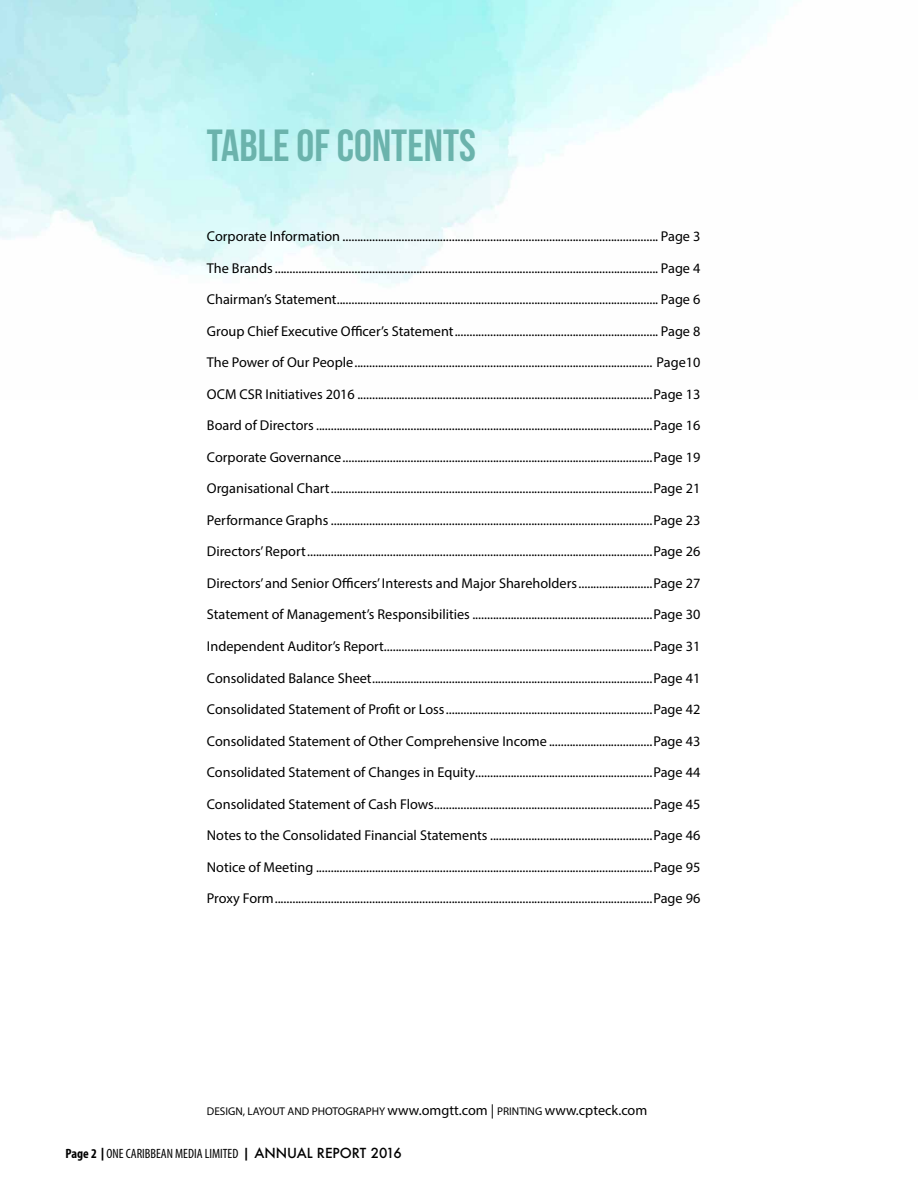
<style>
.page{position:relative;width:918px;height:1188px;background:#fff}
.page>*{position:absolute;margin:0;border:0;box-sizing:border-box;transform-origin:0 0}
.t1{font:45px "Bebas Neue";color:#6bb3ac}
.t2{font:14.25px "Myriad Pro";color:#000}
.t3{font:condensed 13.5px "Myriad Pro";color:#000}
.t4{font:11.25px "Myriad Pro";color:#000}
.s1{font-size:14.25px}
.s2{font-weight:700}
.s3{font-family:"Futura";font-weight:500;font-stretch:normal}
</style>
<div class="page">
<h1 class="t1" style="left:207px;top:121px;width:271px">TABLE OF CONTENTS</h1>
<p class="t2" style="left:207px;top:228px;width:495px">Corporate Information ........................................................................................................... Page 3</p>
<p class="t2" style="left:207px;top:259px;width:495px">The Brands.................................................................................................................................. Page 4</p>
<p class="t2" style="left:207px;top:291px;width:495px">Chairman’s Statement............................................................................................................. Page 6</p>
<p class="t2" style="left:207px;top:322px;width:495px">Group Chief Executive Officer’s Statement..................................................................... Page 8</p>
<p class="t2" style="left:207px;top:354px;width:495px">The Power of Our People..................................................................................................... Page10</p>
<p class="t2" style="left:207px;top:385px;width:495px">OCM CSR Initiatives 2016 ....................................................................................................Page 13</p>
<p class="t2" style="left:207px;top:417px;width:495px">Board of Directors ..................................................................................................................Page 16</p>
<p class="t2" style="left:207px;top:448px;width:495px">Corporate Governance.........................................................................................................Page 19</p>
<p class="t2" style="left:207px;top:480px;width:495px">Organisational Chart.............................................................................................................Page 21</p>
<p class="t2" style="left:207px;top:511px;width:495px">Performance Graphs .............................................................................................................Page 23</p>
<p class="t2" style="left:207px;top:543px;width:495px">Directors’ Report.....................................................................................................................Page 26</p>
<p class="t2" style="left:207px;top:574px;width:495px">Directors’ and Senior Officers’ Interests and Major Shareholders.........................Page 27</p>
<p class="t2" style="left:207px;top:606px;width:495px">Statement of Management’s Responsibilities .............................................................Page 30</p>
<p class="t2" style="left:207px;top:637px;width:495px">Independent Auditor’s Report...........................................................................................Page 31</p>
<p class="t2" style="left:207px;top:669px;width:495px">Consolidated Balance Sheet...............................................................................................Page 41</p>
<p class="t2" style="left:207px;top:700px;width:495px">Consolidated Statement of Profit or Loss......................................................................Page 42</p>
<p class="t2" style="left:207px;top:732px;width:495px">Consolidated Statement of Other Comprehensive Income ...................................Page 43</p>
<p class="t2" style="left:207px;top:763px;width:495px">Consolidated Statement of Changes in Equity............................................................Page 44</p>
<p class="t2" style="left:207px;top:795px;width:495px">Consolidated Statement of Cash Flows..........................................................................Page 45</p>
<p class="t2" style="left:207px;top:826px;width:495px">Notes to the Consolidated Financial Statements .......................................................Page 46</p>
<p class="t2" style="left:207px;top:858px;width:495px">Notice of Meeting ..................................................................................................................Page 95</p>
<p class="t2" style="left:207px;top:889px;width:495px">Proxy Form................................................................................................................................Page 96</p>
<p class="t4" style="left:207px;top:1105px;width:442px">DESIGN, LAYOUT AND PHOTOGRAPHY <span class="s1">www.omgtt.com |</span> PRINTING <span class="s1">www.cpteck.com</span></p>
<p class="t3" style="left:66px;top:1145px;width:338px"><span class="s2">Page 2</span> <span class="s3">|</span>ONE CARIBBEAN MEDIA LIMITED <span class="s3">| ANNUAL REPORT 2016</span></p>
</div>
